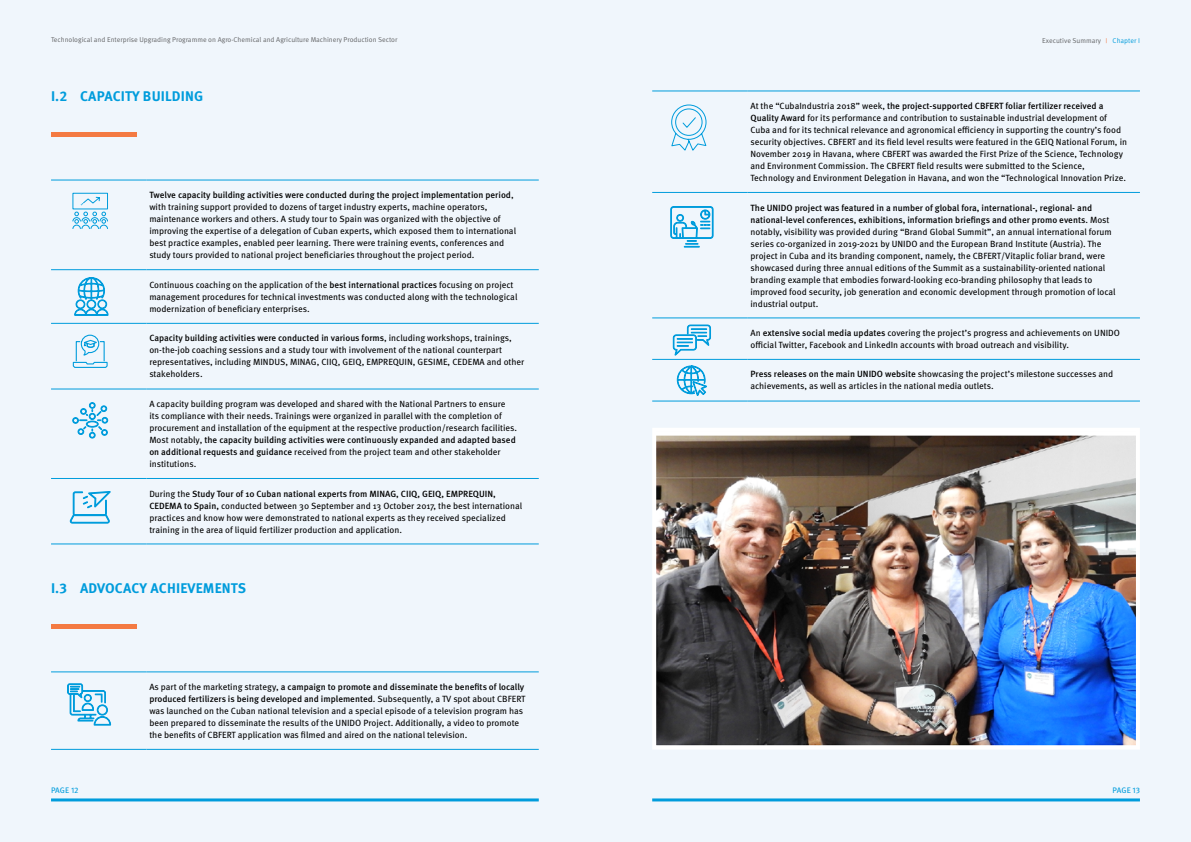
<style>
.page{position:relative;width:1191px;height:842px;background:#f0f6fc}
.page>*{position:absolute;margin:0;border:0;box-sizing:border-box;transform-origin:0 0}
.t1{font:700 14px "Meta Pro";letter-spacing:.01em;color:#009cdc}
.t2{font:9px/12px "Meta Pro";color:#000}
.t3{font:8px "Meta Pro";letter-spacing:.005em;color:#009cdc}
.t4{font:7px "Meta Pro";color:#636466}
.s1{font-weight:500}
.s2{font-family:"Proxima Nova";font-weight:500;color:#f47a42}
.s3{color:#009cdc}
</style>
<div class="page">
<div style="left:51px;top:132px;width:85px;height:5px;background:#f47a42"></div>
<svg style="left:51px;top:270px;width:488px;height:274px"></svg>
<hr style="left:51px;top:180px;width:95px;height:1px;background:#009cdc">
<hr style="left:146px;top:180px;width:393px;height:1px;background:#009cdc">
<hr style="left:51px;top:269px;width:95px;height:1px;background:#009cdc">
<hr style="left:146px;top:269px;width:393px;height:1px;background:#009cdc">
<hr style="left:51px;top:323px;width:95px;height:1px;background:#009cdc">
<hr style="left:146px;top:323px;width:393px;height:1px;background:#009cdc">
<hr style="left:51px;top:389px;width:95px;height:1px;background:#009cdc">
<hr style="left:146px;top:389px;width:393px;height:1px;background:#009cdc">
<hr style="left:51px;top:478px;width:95px;height:1px;background:#009cdc">
<hr style="left:146px;top:478px;width:393px;height:1px;background:#009cdc">
<hr style="left:51px;top:544px;width:95px;height:1px;background:#009cdc">
<hr style="left:146px;top:544px;width:393px;height:1px;background:#009cdc">
<hr style="left:652px;top:798px;width:488px;height:3px;background:#009cdc">
<hr style="left:51px;top:798px;width:488px;height:3px;background:#009cdc">
<hr style="left:51px;top:624px;width:85px;height:4px;background:#f47a42">
<hr style="left:51px;top:749px;width:95px;height:1px;background:#009cdc">
<hr style="left:146px;top:749px;width:393px;height:1px;background:#009cdc">
<svg style="left:652px;top:191px;width:488px;height:210px"></svg>
<hr style="left:652px;top:91px;width:95px;height:1px;background:#009cdc">
<hr style="left:747px;top:91px;width:393px;height:1px;background:#009cdc">
<hr style="left:652px;top:192px;width:95px;height:1px;background:#009cdc">
<hr style="left:747px;top:192px;width:393px;height:1px;background:#009cdc">
<hr style="left:652px;top:318px;width:95px;height:1px;background:#009cdc">
<hr style="left:747px;top:318px;width:393px;height:1px;background:#009cdc">
<hr style="left:652px;top:359px;width:95px;height:1px;background:#009cdc">
<hr style="left:747px;top:359px;width:393px;height:1px;background:#009cdc">
<hr style="left:652px;top:401px;width:95px;height:1px;background:#009cdc">
<hr style="left:747px;top:401px;width:393px;height:1px;background:#009cdc">
<svg style="left:72px;top:192px;width:36px;height:37px"></svg>
<svg style="left:70px;top:491px;width:40px;height:32px"></svg>
<svg style="left:72px;top:334px;width:36px;height:34px"></svg>
<svg style="left:73px;top:402px;width:35px;height:36px"></svg>
<svg style="left:74px;top:277px;width:34px;height:38px"></svg>
<svg style="left:51px;top:672px;width:488px;height:77px"></svg>
<svg style="left:670px;top:207px;width:43px;height:40px"></svg>
<svg style="left:673px;top:324px;width:38px;height:32px"></svg>
<svg style="left:677px;top:365px;width:30px;height:31px"></svg>
<svg style="left:671px;top:104px;width:36px;height:47px"></svg>
<img style="left:657px;top:433px;width:478px;height:312px">
<div style="left:652px;top:428px;width:488px;height:322px;border:4px solid #fff"></div>
<p class="t4" style="left:51px;top:35px;width:348px">Technological and Enterprise Upgrading Programme on Agro-Chemical and Agriculture Machinery Production Sector</p>
<h1 class="t1" style="left:51px;top:88px;width:154px">I.2 CAPACITY BUILDING</h1>
<p class="t2" style="left:149px;top:189px;width:368px"><span class="s1">Twelve capacity building activities were conducted during the project implementation period</span>, with training support provided to dozens of target industry experts, machine operators, maintenance workers and others. A study tour to Spain was organized with the objective of improving the expertise of a delegation of Cuban experts, which exposed them to international best practice examples, enabled peer learning. There were training events, conferences and study tours provided to national project beneficiaries throughout the project period.</p>
<p class="t2" style="left:149px;top:279px;width:369px">Continuous coaching on the application of the <span class="s1">best international practices</span> focusing on project management procedures for technical investments was conducted along with the technological modernization of beneficiary enterprises.</p>
<p class="t2" style="left:149px;top:333px;width:376px"><span class="s1">Capacity building activities were conducted in various forms</span>, including workshops, trainings, on-the-job coaching sessions and a study tour with involvement of the national counterpart representatives, including MINDUS, MINAG, CIIQ, GEIQ, EMPREQUIN, GESIME, CEDEMA and other stakeholders.</p>
<p class="t2" style="left:149px;top:398px;width:369px">A capacity building program was developed and shared with the National Partners to ensure its compliance with their needs. Trainings were organized in parallel with the completion of procurement and installation of the equipment at the respective production/research facilities.<br>Most notably, <span class="s1">the capacity building activities were continuously expanded and adapted based on additional requests and guidance</span> received from the project team and other stakeholder institutions.</p>
<p class="t2" style="left:149px;top:488px;width:374px">During the <span class="s1">Study Tour of 10 Cuban national experts from MINAG, CIIQ, GEIQ, EMPREQUIN, CEDEMA to Spain,</span> conducted between 30 September and 13 October 2017, the best international practices and know how were demonstrated to national experts as they received specialized training in the area of liquid fertilizer production and application.</p>
<h1 class="t1" style="left:51px;top:579px;width:197px">I.3 ADVOCACY ACHIEVEMENTS</h1>
<p class="t2" style="left:149px;top:681px;width:378px">As part of the marketing strategy, <span class="s1">a campaign to promote and disseminate the benefits of locally produced fertilizers is being developed and implemented</span>. Subsequently, a TV spot about CBFERT was launched on the Cuban national television and a special episode of a television program has been prepared to disseminate the results of the UNIDO Project. Additionally, a video to promote the benefits of CBFERT application was filmed and aired on the national television.</p>
<p class="t4" style="left:1042px;top:36px;width:99px">Executive Summary <span class="s2">|</span> <span class="s3">Chapter I</span></p>
<p class="t2" style="left:750px;top:100px;width:378px">At the “CubaIndustria 2018” week, <span class="s1">the project-supported CBFERT foliar fertilizer received a Quality Award</span> for its performance and contribution to sustainable industrial development of Cuba and for its technical relevance and agronomical efficiency in supporting the country’s food security objectives. CBFERT and its field level results were featured in the GEIQ National Forum, in November 2019 in Havana, where CBFERT was awarded the First Prize of the Science, Technology and Environment Commission. The CBFERT field results were submitted to the Science, Technology and Environment Delegation in Havana, and won the “Technological Innovation Prize.</p>
<p class="t2" style="left:750px;top:202px;width:367px"><span class="s1">The UNIDO project was featured in a number of global fora, international-, regional- and national-level conferences, exhibitions, information briefings and other promo events</span>. Most notably, visibility was provided during “Brand Global Summit”, an annual international forum series co-organized in 2019-2021 by UNIDO and the European Brand Institute (Austria). The project in Cuba and its branding component, namely, the CBFERT/Vitaplic foliar brand, were showcased during three annual editions of the Summit as a sustainability-oriented national branding example that embodies forward-looking eco-branding philosophy that leads to improved food security, job generation and economic development through promotion of local industrial output.</p>
<p class="t2" style="left:750px;top:327px;width:371px">An <span class="s1">extensive social media updates</span> covering the project’s progress and achievements on UNIDO official Twitter, Facebook and LinkedIn accounts with broad outreach and visibility.</p>
<p class="t2" style="left:750px;top:369px;width:364px"><span class="s1">Press releases on the main UNIDO website</span> showcasing the project’s milestone successes and achievements, as well as articles in the national media outlets.</p>
<p class="t3" style="left:51px;top:785px;width:29px">PAGE 12</p>
<p class="t3" style="left:1112px;top:785px;width:29px">PAGE 13</p>
</div>
